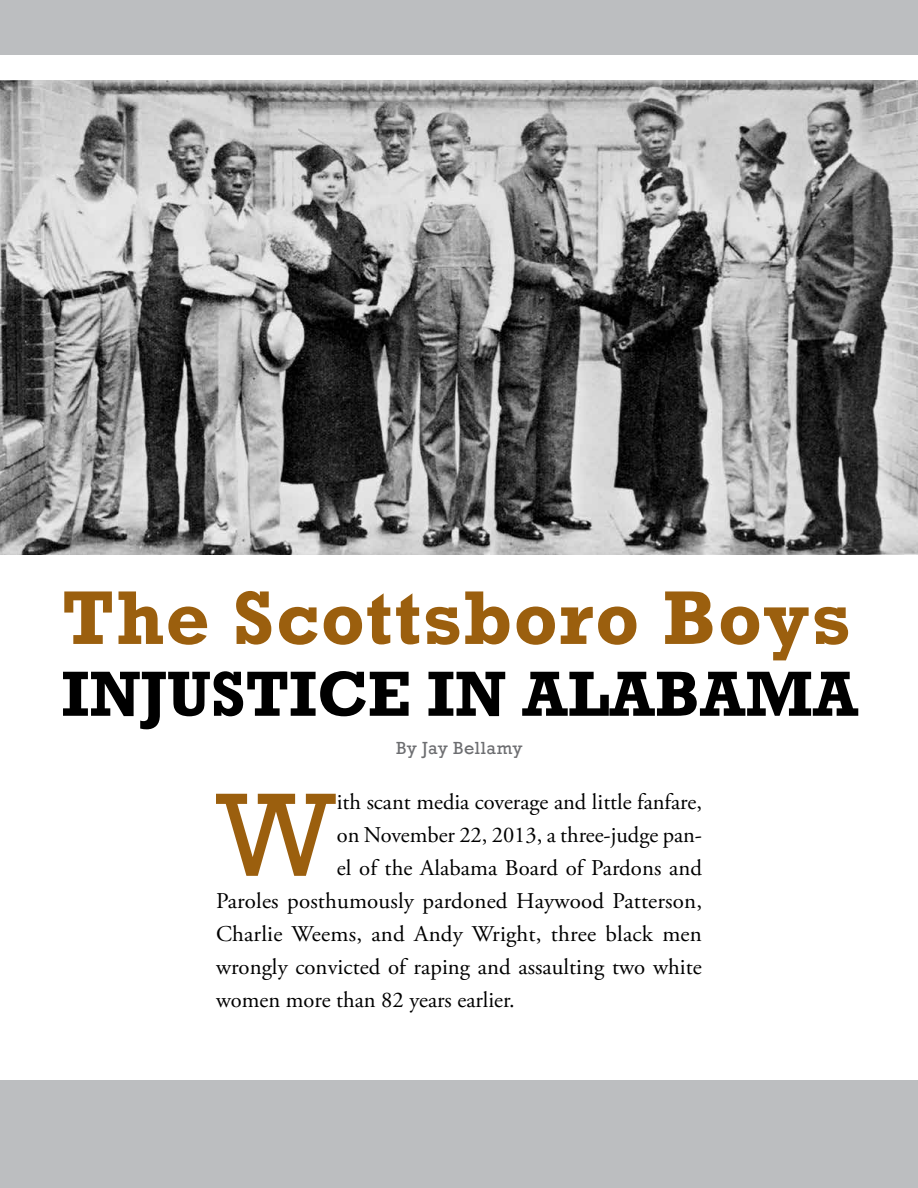
<style>
.page{position:relative;width:918px;height:1188px;background:#bcbec0}
.page>*{position:absolute;margin:0;border:0;box-sizing:border-box;transform-origin:0 0}
.t1{font:119.7px "Rockwell";color:#9b5f0e}
.t2{font:700 77.25px "Rockwell";letter-spacing:.02em;color:#9b5f0e}
.t3{font:700 64.8px "Rockwell";color:#000}
.t4{font:22.5px "Adobe Garamond Pro";letter-spacing:.005em;color:#000}
.t5{font:18px "Rockwell";letter-spacing:.02em;color:#6d6e71}
</style>
<div class="page">
<div style="left:0;top:56px;width:918px;height:1024px;background:#fff"></div>
<img style="left:0;top:80px;width:918px;height:475px">
<h1 class="t2" style="left:62px;top:571px;width:790px">The Scottsboro Boys</h1>
<h1 class="t3" style="left:62px;top:655px;width:798px">INJUSTICE IN ALABAMA</h1>
<p class="t5" style="left:396px;top:737px;width:128px">By Jay Bellamy</p>
<p class="t1" style="left:216px;top:766px;width:121px">W</p>
<p class="t4" style="left:337px;top:788px;width:367px">ith scant media coverage and little fanfare,</p>
<p class="t4" style="left:337px;top:821px;width:367px">on November 22, 2013, a three-judge pan-</p>
<p class="t4" style="left:337px;top:854px;width:367px">el of the Alabama Board of Pardons and</p>
<p class="t4" style="left:216px;top:887px;width:488px">Paroles posthumously pardoned Haywood Patterson,</p>
<p class="t4" style="left:216px;top:920px;width:487px">Charlie Weems, and Andy Wright, three black men</p>
<p class="t4" style="left:216px;top:953px;width:487px">wrongly convicted of raping and assaulting two white</p>
<p class="t4" style="left:216px;top:986px;width:300px">women more than 82 years earlier.</p>
</div>
